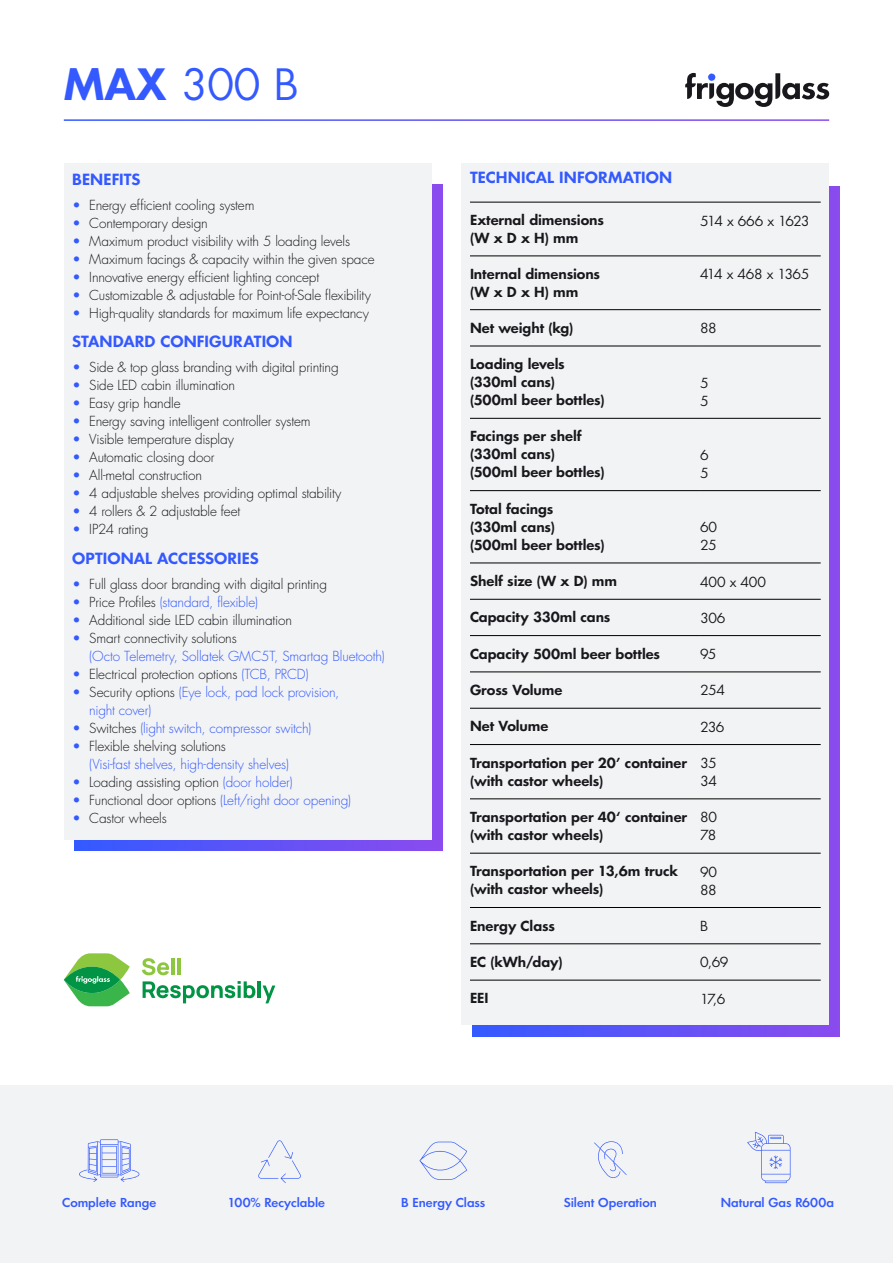
<style>
.page{position:relative;width:893px;height:1263px;background:#fff}
.page>*{position:absolute;margin:0;border:0;box-sizing:border-box;transform-origin:0 0}
.t1{font:42px "PF Futura Neu";color:#3359ff}
.t2{font:600 15px "PF Futura Neu";letter-spacing:.005em;color:#3359ff}
.t3{font:300 13.5px "PF Futura Neu";letter-spacing:-.015em;color:#17171c}
.t4{font:600 13.5px/18px "PF Futura Neu";letter-spacing:-.005em;color:#17171c}
.t5{font:300 13.5px/18px "PF Futura Neu";letter-spacing:-.01em;color:#3359ff}
.t6{font:13.5px/18px "PF Futura Neu";letter-spacing:-.025em;color:#17171c}
.t7{font:13.5px "PF Futura Neu";letter-spacing:-.06em;color:#17171c}
.t8{font:500 12px "PF Futura Neu";color:#3359ff}
.s1{font-weight:600}
.s2{font-weight:500;color:#3359ff}
.s3{font-weight:500}
.s4{color:#17171c}
.s5{color:#3359ff}
</style>
<div class="page">
<svg style="left:685px;top:73px;width:144px;height:34px"></svg>
<div style="left:472px;top:186px;width:368px;height:850px;background:linear-gradient(to right,#335aff,#8b4bee)"></div>
<svg style="left:74px;top:185px;width:368px;height:665px;background:#855cf1"></svg>
<div style="left:461px;top:163px;width:368px;height:862px;background:#f2f3f4"></div>
<hr style="left:470px;top:202px;width:230px;height:1px;background:#000">
<hr style="left:700px;top:202px;width:121px;height:1px;background:#000">
<hr style="left:470px;top:255px;width:230px;height:1px;background:#000">
<hr style="left:700px;top:255px;width:121px;height:1px;background:#000">
<hr style="left:470px;top:309px;width:230px;height:1px;background:#000">
<hr style="left:700px;top:309px;width:121px;height:1px;background:#000">
<hr style="left:470px;top:346px;width:230px;height:1px;background:#000">
<hr style="left:700px;top:346px;width:121px;height:1px;background:#000">
<hr style="left:470px;top:418px;width:230px;height:1px;background:#000">
<hr style="left:700px;top:418px;width:121px;height:1px;background:#000">
<hr style="left:470px;top:490px;width:230px;height:1px;background:#000">
<hr style="left:700px;top:490px;width:121px;height:1px;background:#000">
<hr style="left:470px;top:563px;width:230px;height:1px;background:#000">
<hr style="left:700px;top:563px;width:121px;height:1px;background:#000">
<hr style="left:470px;top:599px;width:230px;height:1px;background:#000">
<hr style="left:700px;top:599px;width:121px;height:1px;background:#000">
<hr style="left:470px;top:635px;width:230px;height:1px;background:#000">
<hr style="left:700px;top:635px;width:121px;height:1px;background:#000">
<hr style="left:470px;top:671px;width:230px;height:1px;background:#000">
<hr style="left:700px;top:671px;width:121px;height:1px;background:#000">
<hr style="left:470px;top:708px;width:230px;height:1px;background:#000">
<hr style="left:700px;top:708px;width:121px;height:1px;background:#000">
<hr style="left:470px;top:744px;width:230px;height:1px;background:#000">
<hr style="left:700px;top:744px;width:121px;height:1px;background:#000">
<hr style="left:470px;top:798px;width:230px;height:1px;background:#000">
<hr style="left:700px;top:798px;width:121px;height:1px;background:#000">
<hr style="left:470px;top:853px;width:230px;height:1px;background:#000">
<hr style="left:700px;top:853px;width:121px;height:1px;background:#000">
<hr style="left:470px;top:907px;width:230px;height:1px;background:#000">
<hr style="left:700px;top:907px;width:121px;height:1px;background:#000">
<hr style="left:470px;top:943px;width:230px;height:1px;background:#000">
<hr style="left:700px;top:943px;width:121px;height:1px;background:#000">
<hr style="left:470px;top:980px;width:230px;height:1px;background:#000">
<hr style="left:700px;top:980px;width:121px;height:1px;background:#000">
<div style="left:64px;top:163px;width:367px;height:676px;background:#f2f3f4"></div>
<div style="left:0;top:1086px;width:893px;height:177px;background:#f2f3f4"></div>
<svg style="left:142px;top:958px;width:27px;height:17px"></svg>
<hr style="left:171px;top:958px;width:3px;height:17px;background:#8dc63f">
<hr style="left:178px;top:958px;width:3px;height:17px;background:#8dc63f">
<svg style="left:143px;top:981px;width:112px;height:22px"></svg>
<hr style="left:258px;top:981px;width:3px;height:17px;background:#009444">
<svg style="left:262px;top:985px;width:13px;height:18px"></svg>
<svg style="left:64px;top:953px;width:66px;height:53px"></svg>
<svg style="left:79px;top:1139px;width:60px;height:43px"></svg>
<svg style="left:258px;top:1140px;width:43px;height:43px"></svg>
<svg style="left:419px;top:1142px;width:48px;height:38px"></svg>
<svg style="left:594px;top:1141px;width:33px;height:37px"></svg>
<svg style="left:747px;top:1132px;width:43px;height:51px"></svg>
<h1 class="t1" style="left:64px;top:57px;width:236px"><span class="s1">MAX</span> 300 B</h1>
<p class="t2" style="left:72px;top:169px;width:70px">BENEFITS</p>
<p class="t3" style="left:72px;top:196px;width:184px"><span class="s2">•</span> Energy efficient cooling system</p>
<p class="t3" style="left:72px;top:214px;width:137px"><span class="s2">•</span> Contemporary design</p>
<p class="t3" style="left:72px;top:232px;width:279px"><span class="s2">•</span> Maximum product visibility with 5 loading levels</p>
<p class="t3" style="left:72px;top:250px;width:304px"><span class="s2">•</span> Maximum facings &amp; capacity within the given space</p>
<p class="t3" style="left:72px;top:268px;width:248px"><span class="s2">•</span> Innovative energy efficient lighting concept</p>
<p class="t3" style="left:72px;top:286px;width:300px"><span class="s2">•</span> Customizable &amp; adjustable for Point-of-Sale flexibility</p>
<p class="t3" style="left:72px;top:304px;width:298px"><span class="s2">•</span> High-quality standards for maximum life expectancy</p>
<p class="t2" style="left:72px;top:331px;width:222px">STANDARD CONFIGURATION</p>
<p class="t3" style="left:72px;top:359px;width:268px"><span class="s2">•</span> Side &amp; top glass branding with digital printing</p>
<p class="t3" style="left:72px;top:377px;width:164px"><span class="s2">•</span> Side LED cabin illumination</p>
<p class="t3" style="left:72px;top:395px;width:110px"><span class="s2">•</span> Easy grip handle</p>
<p class="t3" style="left:72px;top:413px;width:240px"><span class="s2">•</span> Energy saving intelligent controller system</p>
<p class="t3" style="left:72px;top:431px;width:163px"><span class="s2">•</span> Visible temperature display</p>
<p class="t3" style="left:72px;top:449px;width:144px"><span class="s2">•</span> Automatic closing door</p>
<p class="t3" style="left:72px;top:467px;width:131px"><span class="s2">•</span> All-metal construction</p>
<p class="t3" style="left:72px;top:485px;width:271px"><span class="s2">•</span> 4 adjustable shelves providing optimal stability</p>
<p class="t3" style="left:72px;top:503px;width:170px"><span class="s2">•</span> 4 rollers &amp; 2 adjustable feet</p>
<p class="t3" style="left:72px;top:521px;width:78px"><span class="s2">•</span> IP24 rating</p>
<p class="t2" style="left:72px;top:548px;width:188px">OPTIONAL ACCESSORIES</p>
<p class="t3" style="left:72px;top:575px;width:256px"><span class="s2">•</span> Full glass door branding with digital printing</p>
<p class="t5" style="left:72px;top:593px;width:187px"><span class="s3">•</span> <span class="s4">Price Profiles</span> (standard, flexible)</p>
<p class="t3" style="left:72px;top:611px;width:221px"><span class="s2">•</span> Additional side LED cabin illumination</p>
<p class="t5" style="left:89px;top:629px;width:297px;text-indent:-17px"><span class="s3">•</span> <span class="s4">Smart connectivity solutions<br></span>(Octo Telemetry, Sollatek GMC5T, Smartag Bluetooth)</p>
<p class="t3" style="left:72px;top:665px;width:238px"><span class="s2">•</span> Electrical protection options <span class="s5">(TCB, PRCD)</span></p>
<p class="t5" style="left:89px;top:683px;width:251px;text-indent:-17px"><span class="s3">•</span> <span class="s4">Security options</span> (Eye lock, pad lock provision, night cover)</p>
<p class="t5" style="left:72px;top:719px;width:241px"><span class="s3">•</span> <span class="s4">Switches</span> (light switch, compressor switch)</p>
<p class="t5" style="left:89px;top:737px;width:201px;text-indent:-17px"><span class="s3">•</span> <span class="s4">Flexible shelving solutions<br></span>(Visi-fast shelves, high-density shelves)</p>
<p class="t3" style="left:72px;top:773px;width:222px"><span class="s2">•</span> Loading assisting option <span class="s5">(door holder)</span></p>
<p class="t5" style="left:72px;top:791px;width:280px"><span class="s3">•</span> <span class="s4">Functional door options</span> (Left/right door opening)</p>
<p class="t3" style="left:72px;top:809px;width:96px"><span class="s2">•</span> Castor wheels</p>
<p class="t2" style="left:470px;top:167px;width:204px">TECHNICAL INFORMATION</p>
<p class="t4" style="left:470px;top:211px;width:136px">External dimensions (W x D x H) mm</p>
<p class="t7" style="left:700px;top:212px;width:111px">514 x 666 x 1623</p>
<p class="t4" style="left:470px;top:265px;width:132px">Internal dimensions (W x D x H) mm</p>
<p class="t6" style="left:700px;top:265px;width:111px">414 x 468 x 1365</p>
<p class="t4" style="left:470px;top:318px;width:105px">Net weight (kg)</p>
<p class="t6" style="left:700px;top:319px;width:18px">88</p>
<p class="t4" style="left:470px;top:355px;width:136px">Loading levels (330ml cans) (500ml beer bottles)</p>
<p class="t6" style="left:700px;top:373px;width:10px">5<br>5</p>
<p class="t4" style="left:470px;top:427px;width:136px">Facings per shelf (330ml cans) (500ml beer bottles)</p>
<p class="t4" style="left:470px;top:499px;width:136px">Total facings<br>(330ml cans) (500ml beer bottles)</p>
<p class="t6" style="left:700px;top:446px;width:10px">6<br>5</p>
<p class="t6" style="left:700px;top:518px;width:19px">60<br>25</p>
<p class="t4" style="left:470px;top:572px;width:149px">Shelf size (W x D) mm</p>
<p class="t6" style="left:700px;top:572px;width:68px">400 x 400</p>
<p class="t4" style="left:470px;top:608px;width:142px">Capacity 330ml cans</p>
<p class="t6" style="left:700px;top:609px;width:27px">306</p>
<p class="t4" style="left:470px;top:644px;width:192px">Capacity 500ml beer bottles</p>
<p class="t6" style="left:700px;top:645px;width:18px">95</p>
<p class="t4" style="left:470px;top:680px;width:94px">Gross Volume</p>
<p class="t6" style="left:700px;top:681px;width:27px">254</p>
<p class="t4" style="left:470px;top:717px;width:80px">Net Volume</p>
<p class="t6" style="left:700px;top:718px;width:26px">236</p>
<p class="t4" style="left:470px;top:753px;width:219px">Transportation per 20’ container (with castor wheels)</p>
<p class="t6" style="left:700px;top:754px;width:18px">35<br>34</p>
<p class="t4" style="left:470px;top:807px;width:219px">Transportation per 40‘ container (with castor wheels)</p>
<p class="t6" style="left:700px;top:808px;width:18px">80<br>78</p>
<p class="t4" style="left:470px;top:862px;width:210px">Transportation per 13,6m truck (with castor wheels)</p>
<p class="t6" style="left:700px;top:863px;width:19px">90<br>88</p>
<p class="t4" style="left:470px;top:916px;width:86px">Energy Class</p>
<p class="t6" style="left:700px;top:917px;width:9px">B</p>
<p class="t4" style="left:470px;top:952px;width:94px">EC (kWh/day)</p>
<p class="t6" style="left:700px;top:953px;width:30px">0,69</p>
<p class="t4" style="left:470px;top:989px;width:20px">EEI</p>
<p class="t6" style="left:700px;top:990px;width:27px">17,6</p>
<p class="t8" style="left:62px;top:1194px;width:96px">Complete Range</p>
<p class="t8" style="left:227px;top:1194px;width:99px">100% Recyclable</p>
<p class="t8" style="left:401px;top:1194px;width:86px">B Energy Class</p>
<p class="t8" style="left:564px;top:1194px;width:95px">Silent Operation</p>
<p class="t8" style="left:721px;top:1194px;width:115px">Natural Gas R600a</p>
</div>
